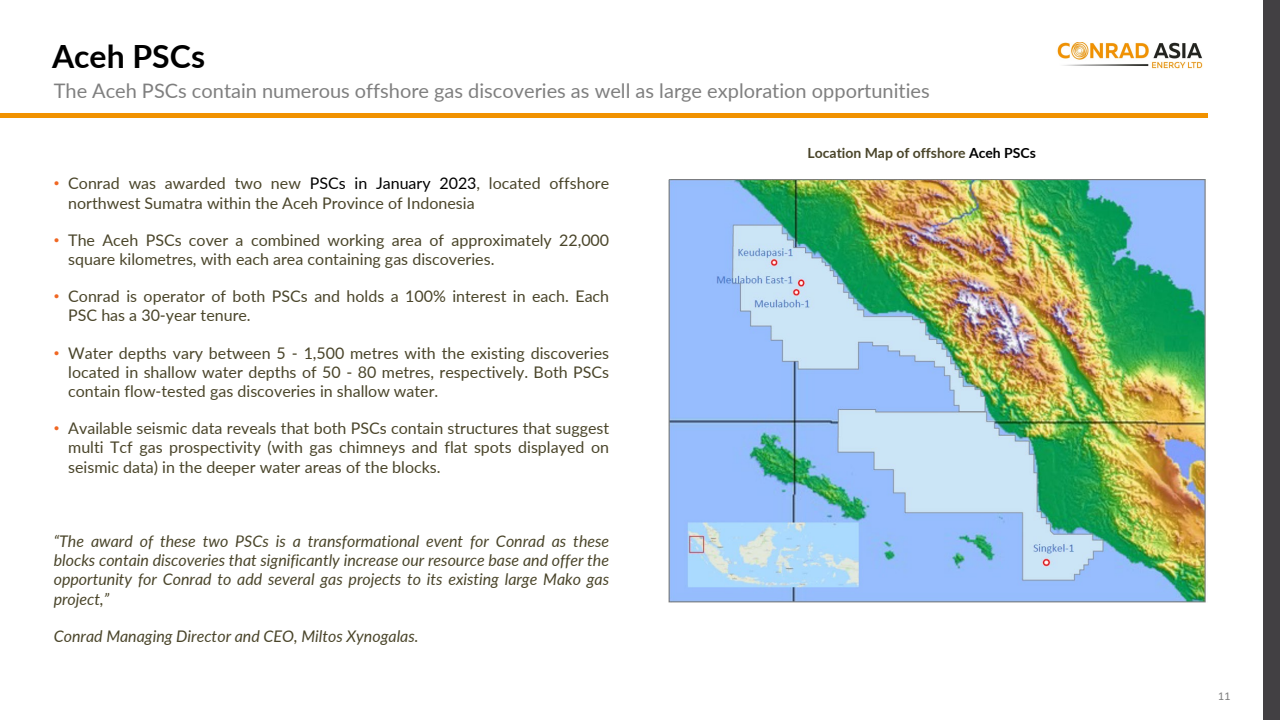
<style>
.page{position:relative;width:1280px;height:720px;background:#fff}
.page>*{position:absolute;margin:0;border:0;box-sizing:border-box;transform-origin:0 0}
.t1{font:700 32px "Lato";color:#000}
.t2{font:20px "Lato";color:#7f7f7f}
.t3{font:16px/19.2px "Lato";color:#4a452a}
.t4{font:italic 16px/19.2px "Lato";color:#4a452a;text-align:justify}
.t5{font:700 14px "Lato";color:#4a452a}
.t6{font:12px "Calibri";color:#7f7f7f}
.s1{font-family:"Arial";color:#f06723}
.s2{color:#000}
</style>
<div class="page">
<hr style="left:0;top:113px;width:1207px;height:4px;background:#f19200">
<img style="left:1057px;top:42px;width:146px;height:27px">
<div style="left:1264px;top:0;width:16px;height:720px;background:#424043"></div>
<img style="left:668px;top:180px;width:538px;height:423px">
<h2 class="t1" style="left:52px;top:32px;width:155px">Aceh PSCs</h2>
<p class="t2" style="left:54px;top:76px;width:877px">The Aceh PSCs contain numerous offshore gas discoveries as well as large exploration opportunities</p>
<p class="t3" style="left:68px;top:173px;width:542px;text-indent:-15px"><span class="s1">•</span> Conrad was awarded two new <span class="s2">PSCs in January 2023</span>, located offshore northwest Sumatra within the Aceh Province of Indonesia</p>
<p class="t3" style="left:68px;top:230px;width:542px;text-indent:-15px"><span class="s1">•</span> The Aceh PSCs cover a combined working area of approximately 22,000 square kilometres, with each area containing gas discoveries.</p>
<p class="t3" style="left:68px;top:286px;width:542px;text-indent:-15px"><span class="s1">•</span> Conrad is operator of both PSCs and holds a 100% interest in each. Each<br>PSC has a 30-year tenure.</p>
<p class="t3" style="left:68px;top:342px;width:542px;text-align:justify;text-indent:-15px"><span class="s1">•</span> Water depths vary between 5 - 1,500 metres with the existing discoveries located in shallow water depths of 50 - 80 metres, respectively. Both PSCs contain flow-tested gas discoveries in shallow water.</p>
<p class="t3" style="left:68px;top:418px;width:542px;text-align:justify;text-indent:-15px"><span class="s1">•</span> Available seismic data reveals that both PSCs contain structures that suggest multi Tcf gas prospectivity (with gas chimneys and flat spots displayed on seismic data) in the deeper water areas of the blocks.</p>
<p class="t4" style="left:54px;top:531px;width:557px">“The award of these two PSCs is a transformational event for Conrad as these blocks contain discoveries that significantly increase our resource base and offer the opportunity for Conrad to add several gas projects to its existing large Mako gas project,”</p>
<p class="t4" style="left:54px;top:626px;width:366px">Conrad Managing Director and CEO, Miltos Xynogalas.</p>
<p class="t5" style="left:808px;top:143px;width:230px">Location Map of offshore <span class="s2">Aceh PSCs</span></p>
<p class="t6" style="left:1218px;top:688px;width:14px">11</p>
</div>
